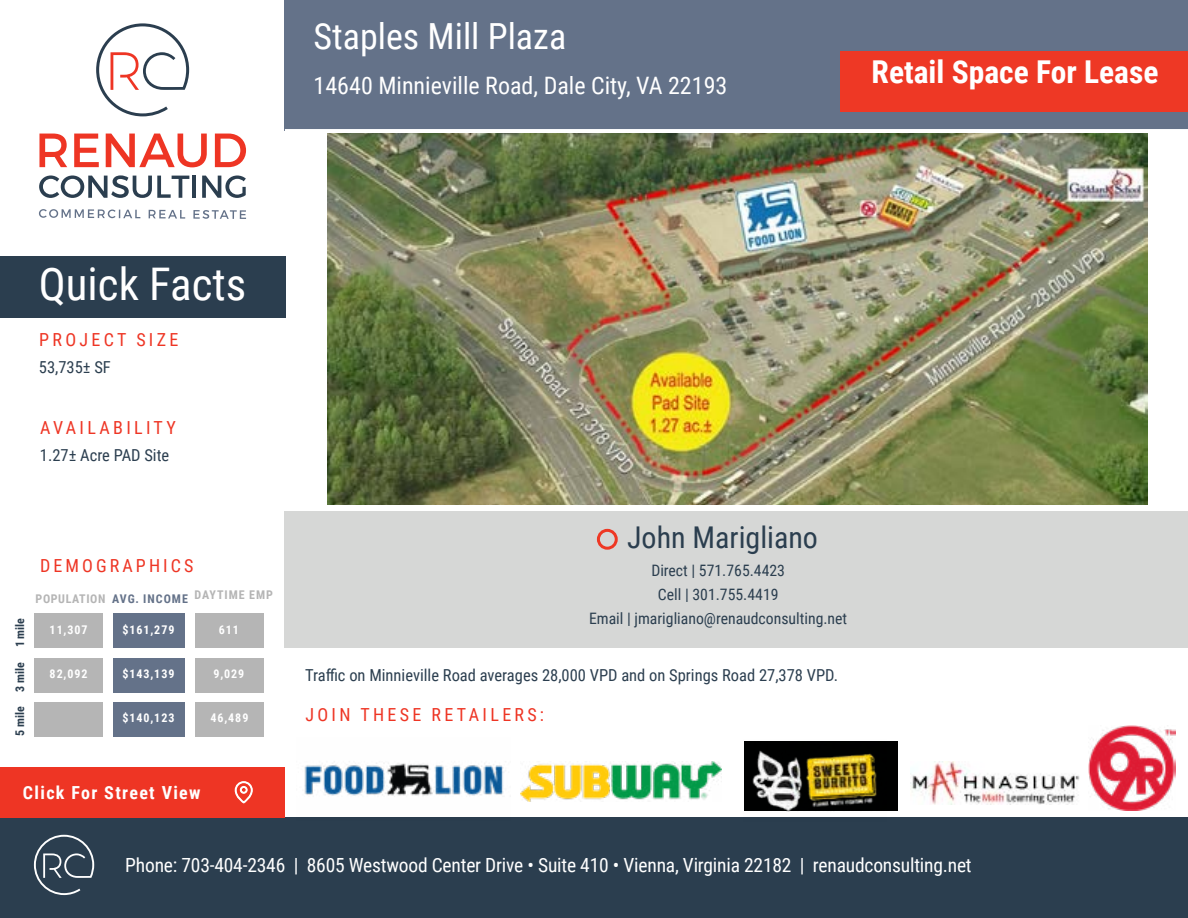
<style>
.page{position:relative;width:1188px;height:918px;background:#fff}
.page>*{position:absolute;margin:0;border:0;box-sizing:border-box;transform-origin:0 0}
.t1{font:45px "Roboto Condensed";color:#fff}
.t2{font:36px "Roboto Condensed";color:#fff}
.t3{font:700 31.5px "Roboto Condensed";color:#fff}
.t4{font:30px "Roboto Condensed";color:#2b3e4f}
.t5{font:24px "Roboto Condensed";color:#fff}
.t6{font:19.5px "Roboto Condensed";letter-spacing:-.01em;color:#fff}
.t7{font:18px "Roboto Condensed";letter-spacing:.185em;color:#ee3524}
.t8{font:700 18px "Roboto Condensed";letter-spacing:.075em;color:#fff}
.t9{font:16.5px "Roboto Condensed";color:#2b3e4f}
.t10{font:15.75px/24px "Roboto Condensed";color:#2b3e4f;text-align:center}
.t11{font:700 12px "Roboto Condensed";letter-spacing:.085em;color:#fff}
.t12{font:700 12px "Roboto Condensed";letter-spacing:.05em;color:#b5b5b5}
.t13{font:700 12px "Roboto Condensed";color:#2b3e4f}
.t14{font:700 12px "Roboto Condensed";letter-spacing:.075em;color:#b5b5b5}
.s1{color:#647289}
</style>
<div class="page">
<svg style="left:39px;top:209px;width:101px;height:9px"></svg>
<svg style="left:149px;top:210px;width:36px;height:9px"></svg>
<svg style="left:193px;top:210px;width:53px;height:9px"></svg>
<svg style="left:39px;top:175px;width:150px;height:23px"></svg>
<hr style="left:193px;top:176px;width:3px;height:22px;background:#2b3e4f">
<svg style="left:202px;top:175px;width:44px;height:23px"></svg>
<svg style="left:96px;top:23px;width:93px;height:93px"></svg>
<svg style="left:39px;top:134px;width:28px;height:33px"></svg>
<svg style="left:74px;top:134px;width:25px;height:33px"></svg>
<svg style="left:106px;top:134px;width:101px;height:33px"></svg>
<svg style="left:215px;top:134px;width:31px;height:33px"></svg>
<div style="left:285px;top:0;width:903px;height:131px;background:#647289"></div>
<div style="left:0;top:256px;width:285px;height:62px;background:#2b3e4f"></div>
<div style="left:0;top:818px;width:1188px;height:100px;background:#2b3e4f"></div>
<svg style="left:34px;top:835px;width:60px;height:60px"></svg>
<div style="left:285px;top:511px;width:903px;height:137px;background:#d6d7d6"></div>
<div style="left:35px;top:613px;width:68px;height:35px;background:#b5b5b5"></div>
<div style="left:113px;top:613px;width:71px;height:35px;background:#647289"></div>
<div style="left:35px;top:658px;width:68px;height:34px;background:#b5b5b5"></div>
<div style="left:113px;top:658px;width:71px;height:34px;background:#647289"></div>
<div style="left:35px;top:702px;width:68px;height:35px;background:#b5b5b5"></div>
<div style="left:113px;top:702px;width:71px;height:35px;background:#647289"></div>
<div style="left:597px;top:529px;width:21px;height:21px;border:3px solid #ee3824;border-radius:50%"></div>
<div style="left:0;top:768px;width:285px;height:50px;background:#ee3524"></div>
<svg style="left:235px;top:781px;width:18px;height:22px"></svg>
<hr style="left:285px;top:129px;width:903px;height:3px;background:#fff">
<div style="left:840px;top:52px;width:348px;height:60px;background:#ee3825"></div>
<img style="left:327px;top:134px;width:821px;height:370px">
<div style="left:744px;top:741px;width:154px;height:69px;background:#000101"></div>
<img style="left:296px;top:761px;width:214px;height:57px">
<img style="left:520px;top:761px;width:202px;height:41px">
<img style="left:744px;top:750px;width:142px;height:68px">
<img style="left:910px;top:762px;width:170px;height:42px">
<img style="left:1089px;top:726px;width:86px;height:84px">
<div style="left:195px;top:613px;width:68px;height:35px;background:#b5b5b5"></div>
<div style="left:195px;top:658px;width:68px;height:35px;background:#b5b5b5"></div>
<div style="left:195px;top:702px;width:68px;height:35px;background:#b5b5b5"></div>
<h2 class="t2" style="left:314px;top:11px;width:254px">Staples Mill Plaza</h2>
<p class="t5" style="left:314px;top:68px;width:415px">14640 Minnieville Road, Dale City, VA 22193</p>
<h3 class="t3" style="left:872px;top:50px;width:288px">Retail Space For Lease</h3>
<h1 class="t1" style="left:39px;top:253px;width:209px">Quick Facts</h1>
<p class="t7" style="left:39px;top:327px;width:141px">PROJECT SIZE</p>
<p class="t9" style="left:39px;top:356px;width:73px">53,735± SF</p>
<p class="t7" style="left:40px;top:415px;width:137px">AVAILABILITY</p>
<p class="t9" style="left:40px;top:444px;width:131px">1.27± Acre PAD Site</p>
<p class="t13" style="left:11px;top:647px;width:31px;rotate:-90deg">1 mile</p>
<p class="t13" style="left:11px;top:692px;width:31px;rotate:-90deg">3 mile</p>
<p class="t13" style="left:11px;top:736px;width:31px;rotate:-90deg">5 mile</p>
<h3 class="t4" style="left:627px;top:516px;width:192px">John Marigliano</h3>
<p class="t10" style="left:589px;top:558px;width:260px">Direct | 571.765.4423<br>Cell | 301.755.4419<br>Email | jmarigliano@renaudconsulting.net</p>
<p class="t7" style="left:40px;top:553px;width:155px">DEMOGRAPHICS</p>
<p class="t14" style="left:194px;top:586px;width:80px">DAYTIME EMP</p>
<p class="t11" style="left:219px;top:621px;width:22px">611</p>
<p class="t11" style="left:213px;top:665px;width:32px">9,029</p>
<p class="t11" style="left:210px;top:709px;width:39px">46,489</p>
<p class="t7" style="left:305px;top:702px;width:240px">JOIN THESE RETAILERS:</p>
<p class="t12" style="left:36px;top:590px;width:154px">POPULATION <span class="s1">AVG. INCOME</span></p>
<p class="t11" style="left:122px;top:621px;width:54px">$161,279</p>
<p class="t11" style="left:122px;top:665px;width:54px">$143,139</p>
<p class="t11" style="left:122px;top:709px;width:54px">$140,123</p>
<p class="t11" style="left:50px;top:621px;width:39px">11,307</p>
<p class="t11" style="left:50px;top:665px;width:39px">82,092</p>
<p class="t9" style="left:305px;top:663px;width:535px">Traffic on Minnieville Road averages 28,000 VPD and on Springs Road 27,378 VPD.</p>
<p class="t8" style="left:23px;top:780px;width:179px">Click For Street View</p>
<p class="t6" style="left:125px;top:852px;width:848px">Phone: 703-404-2346 | 8605 Westwood Center Drive • Suite 410 • Vienna, Virginia 22182 | renaudconsulting.net</p>
</div>
